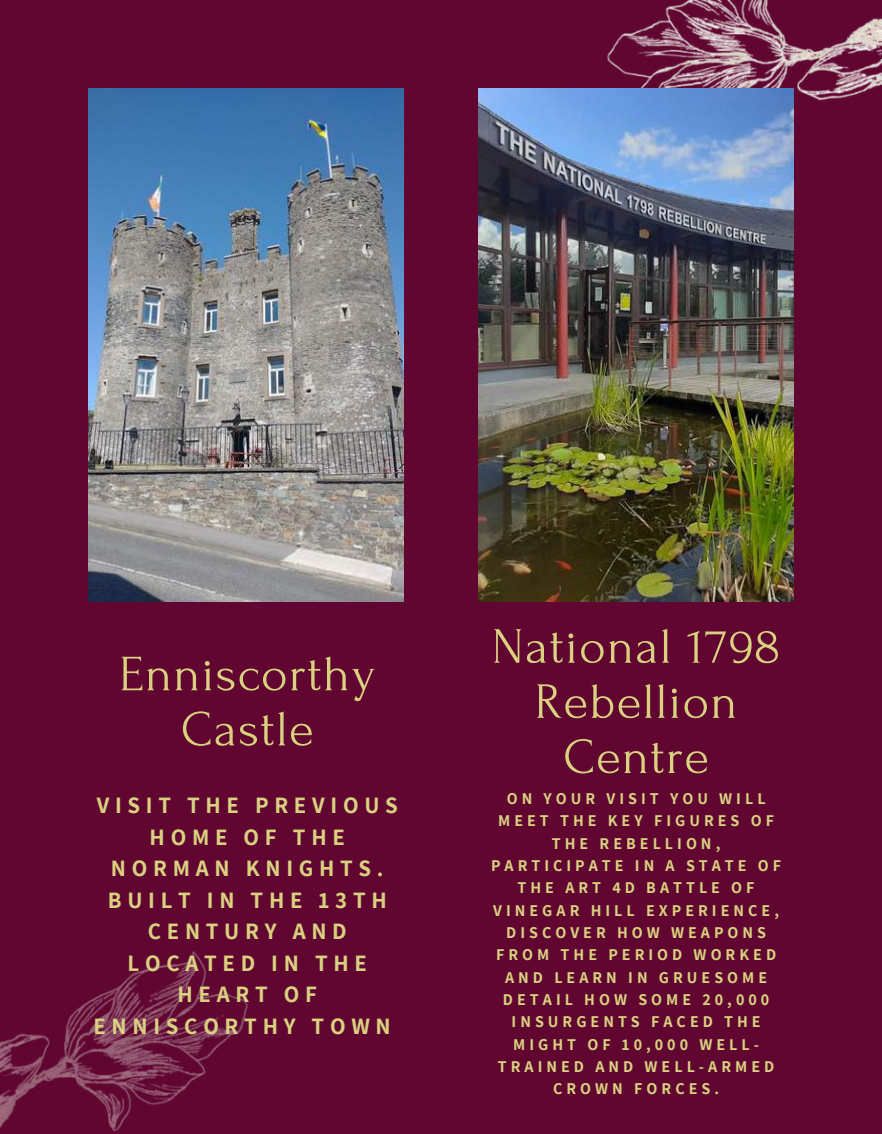
<style>
.page{position:relative;width:882px;height:1134px;background:#600630}
.page>*{position:absolute;margin:0;border:0;box-sizing:border-box;transform-origin:0 0}
.t1{font:50.75px/55.1px "Forum";letter-spacing:.025em;color:#d9d180;text-align:center}
.t2{font:700 22.93px/31.5px "Assistant";letter-spacing:.25em;color:#d9d180;text-align:center}
.t3{font:700 16.1px/22.4px "Assistant";letter-spacing:.25em;color:#d9d180;text-align:center}
</style>
<div class="page">
<img style="left:607px;top:0;width:275px;height:101px">
<img style="left:0;top:951px;width:248px;height:181px">
<img style="left:88px;top:88px;width:315px;height:513px">
<img style="left:479px;top:88px;width:315px;height:513px">
<h1 class="t1" style="left:119px;top:647px;width:258px">Enniscorthy<br>Castle</h1>
<h2 class="t2" style="left:93px;top:789px;width:306px">VISIT THE PREVIOUS<br>HOME OF THE<br>NORMAN KNIGHTS.<br>BUILT IN THE 13TH<br>CENTURY AND<br>LOCATED IN THE<br>HEART OF<br>ENNISCORTHY TOWN</h2>
<h1 class="t1" style="left:492px;top:620px;width:290px">National 1798<br>Rebellion<br>Centre</h1>
<p class="t3" style="left:491px;top:787px;width:292px">ON YOUR VISIT YOU WILL<br>MEET THE KEY FIGURES OF<br>THE REBELLION,<br>PARTICIPATE IN A STATE OF<br>THE ART 4D BATTLE OF<br>VINEGAR HILL EXPERIENCE,<br>DISCOVER HOW WEAPONS<br>FROM THE PERIOD WORKED<br>AND LEARN IN GRUESOME<br>DETAIL HOW SOME 20,000<br>INSURGENTS FACED THE<br>MIGHT OF 10,000 WELL-<br>TRAINED AND WELL-ARMED<br>CROWN FORCES.</p>
</div>
